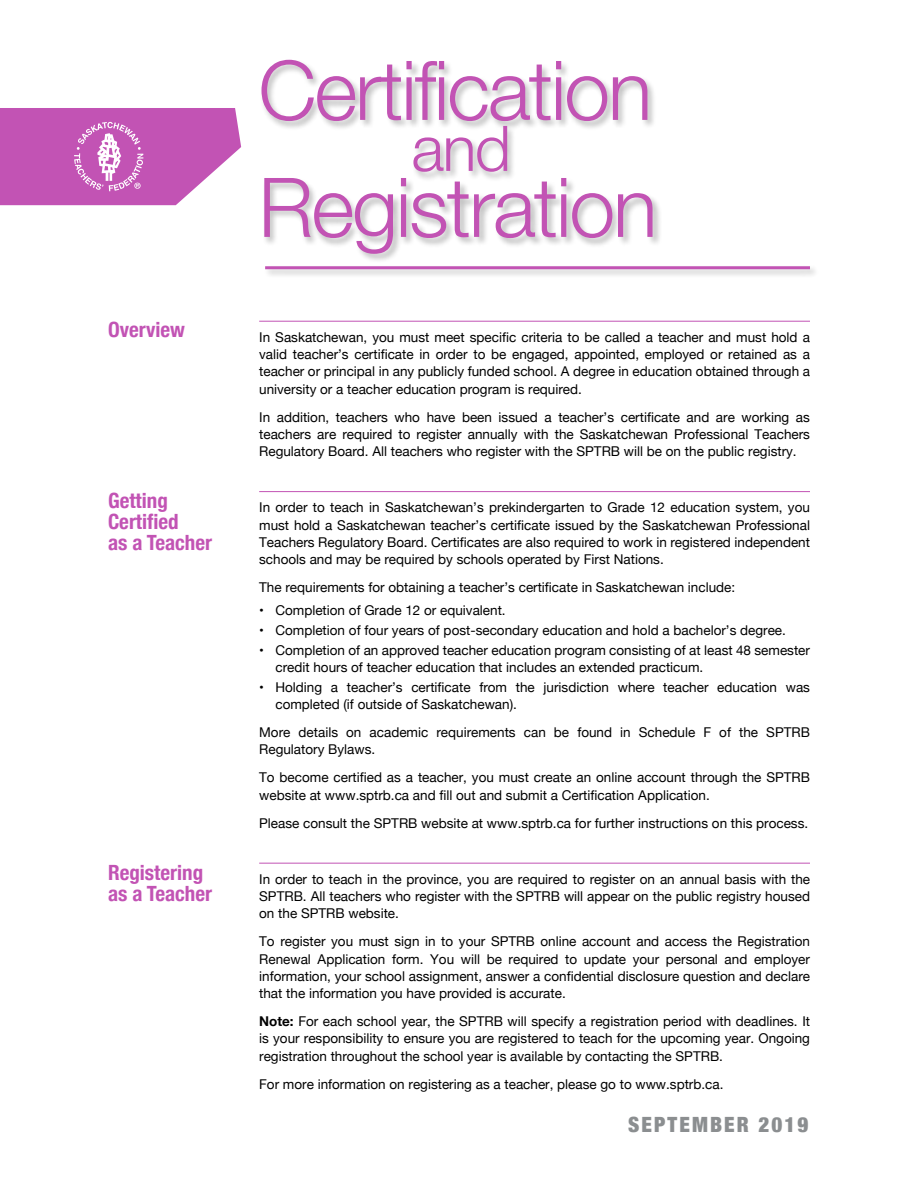
<style>
.page{position:relative;width:918px;height:1188px;background:#fff}
.page>*{position:absolute;margin:0;border:0;box-sizing:border-box;transform-origin:0 0}
.t1{font:300 82.5px "Helvetica Neue";letter-spacing:-.025em;color:#c253b4}
.t2{font:300 63px "Helvetica Neue";color:#c253b4}
.t3{font:700 condensed 21px/21px "Helvetica Neue";color:#c253b4}
.t4{font:900 condensed 21px "Helvetica Neue";letter-spacing:.1em;color:#8b8e90}
.t5{font:13.5px/17.2px "Helvetica Neue";color:#000;text-align:justify}
.s1{font-weight:700}
</style>
<div class="page">
<div style="left:264px;top:265px;width:555px;height:13px;background:#000;opacity:.25"></div>
<hr style="left:265px;top:266px;width:545px;height:3px;background:#c253b4">
<div style="left:260px;top:60px;width:402px;height:202px;background:#000;opacity:.25"></div>
<svg style="left:0;top:108px;width:241px;height:97px;background:#c969bd"></svg>
<hr style="left:259px;top:321px;width:551px;height:1px;background:#c253b4">
<hr style="left:259px;top:491px;width:551px;height:1px;background:#c253b4">
<hr style="left:259px;top:863px;width:551px;height:1px;background:#c253b4">
<h3 class="t3" style="left:108px;top:317px;width:78px">Overview</h3>
<h3 class="t3" style="left:108px;top:488px;width:106px">Getting<br>Certified<br>as a Teacher</h3>
<h3 class="t3" style="left:108px;top:860px;width:106px">Registering as a Teacher</h3>
<h1 class="t1" style="left:258px;top:24px;width:395px">Certification</h1>
<h2 class="t2" style="left:411px;top:98px;width:101px">and</h2>
<h1 class="t1" style="left:258px;top:141px;width:401px">Registration</h1>
<p class="t5" style="left:259px;top:329px;width:552px">In Saskatchewan, you must meet specific criteria to be called a teacher and must hold a valid teacher’s certificate in order to be engaged, appointed, employed or retained as a teacher or principal in any publicly funded school. A degree in education obtained through a university or a teacher education program is required.</p>
<p class="t5" style="left:259px;top:409px;width:552px">In addition, teachers who have been issued a teacher’s certificate and are working as teachers are required to register annually with the Saskatchewan Professional Teachers Regulatory Board. All teachers who register with the SPTRB will be on the public registry.</p>
<p class="t5" style="left:259px;top:500px;width:552px">In order to teach in Saskatchewan’s prekindergarten to Grade 12 education system, you must hold a Saskatchewan teacher’s certificate issued by the Saskatchewan Professional Teachers Regulatory Board. Certificates are also required to work in registered independent schools and may be required by schools operated by First Nations.</p>
<p class="t5" style="left:259px;top:579px;width:478px">The requirements for obtaining a teacher’s certificate in Saskatchewan include:</p>
<p class="t5" style="left:259px;top:602px;width:248px">• Completion of Grade 12 or equivalent.</p>
<p class="t5" style="left:259px;top:622px;width:528px">• Completion of four years of post-secondary education and hold a bachelor’s degree.</p>
<p class="t5" style="left:275px;top:642px;width:536px;text-indent:-16px">• Completion of an approved teacher education program consisting of at least 48 semester credit hours of teacher education that includes an extended practicum.</p>
<p class="t5" style="left:275px;top:679px;width:536px;text-indent:-16px">• Holding a teacher’s certificate from the jurisdiction where teacher education was completed (if outside of Saskatchewan).</p>
<p class="t5" style="left:259px;top:724px;width:552px">More details on academic requirements can be found in Schedule F of the SPTRB<br>Regulatory Bylaws.</p>
<p class="t5" style="left:259px;top:770px;width:552px">To become certified as a teacher, you must create an online account through the SPTRB website at www.sptrb.ca and fill out and submit a Certification Application.</p>
<p class="t5" style="left:259px;top:815px;width:551px">Please consult the SPTRB website at www.sptrb.ca for further instructions on this process.</p>
<p class="t5" style="left:259px;top:871px;width:552px">In order to teach in the province, you are required to register on an annual basis with the SPTRB. All teachers who register with the SPTRB will appear on the public registry housed on the SPTRB website.</p>
<p class="t5" style="left:259px;top:934px;width:552px">To register you must sign in to your SPTRB online account and access the Registration Renewal Application form. You will be required to update your personal and employer information, your school assignment, answer a confidential disclosure question and declare that the information you have provided is accurate.</p>
<p class="t5" style="left:259px;top:1014px;width:552px"><span class="s1">Note:</span> For each school year, the SPTRB will specify a registration period with deadlines. It is your responsibility to ensure you are registered to teach for the upcoming year. Ongoing registration throughout the school year is available by contacting the SPTRB.</p>
<p class="t5" style="left:259px;top:1076px;width:466px">For more information on registering as a teacher, please go to www.sptrb.ca.</p>
<h3 class="t4" style="left:628px;top:1107px;width:182px">SEPTEMBER 2019</h3>
</div>
